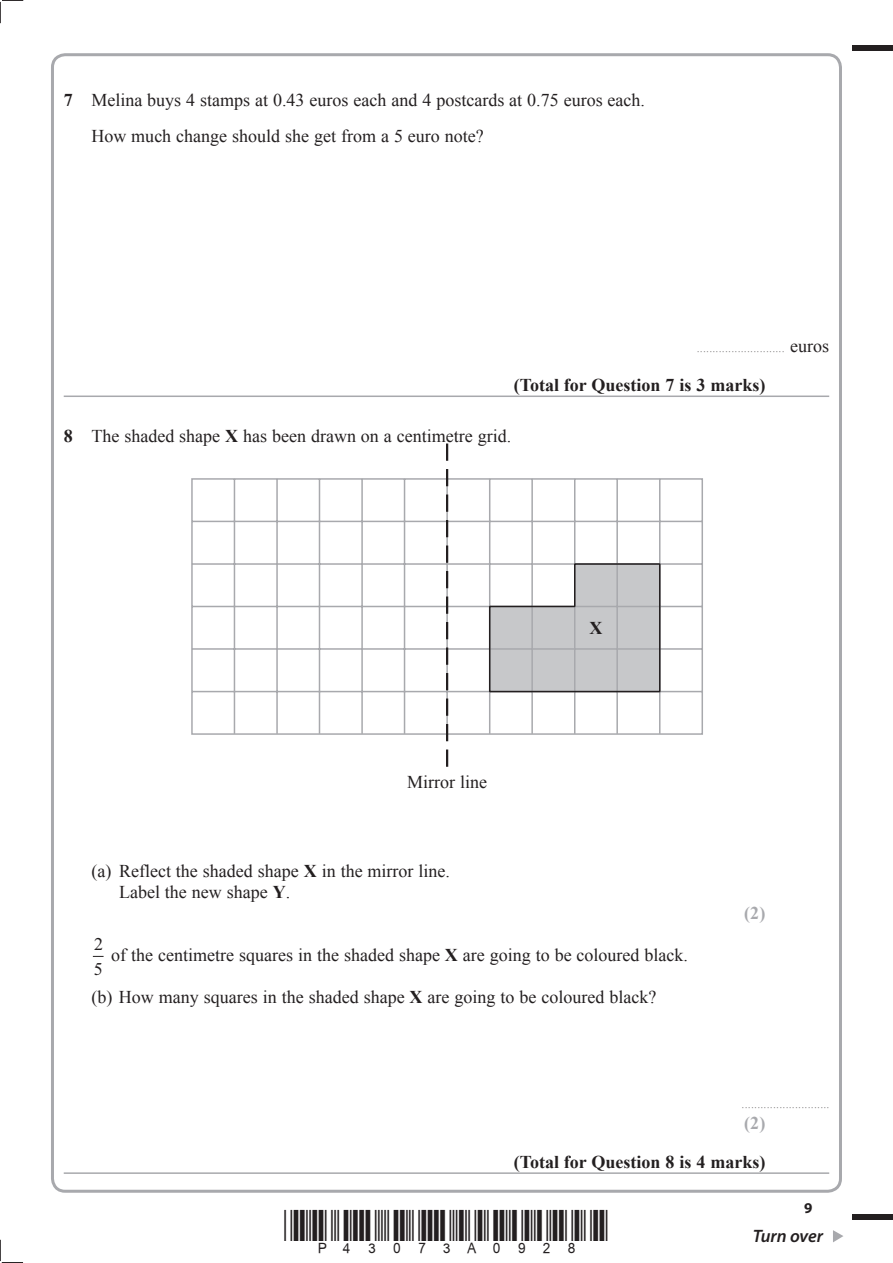
<style>
.page{position:relative;width:893px;height:1263px;background:#fff}
.page>*{position:absolute;margin:0;border:0;box-sizing:border-box;transform-origin:0 0}
.t1{font:18px/36px "Times New Roman";color:#231f20}
.t2{font:700 18px "Times New Roman";color:#231f20}
.t3{font:italic 600 18px "Myriad Pro";letter-spacing:-.005em;color:#231f20}
.t4{font:700 18px "Times New Roman";color:#a8a9ad}
.t5{font:700 15px "Myriad Pro";color:#231f20}
.t6{font:9px "Times New Roman";color:#231f20}
.s1{font-weight:700}
.s2{font-size:18px}
</style>
<div class="page">
<div style="left:853px;top:45px;width:40px;height:5px;background:#231f20"></div>
<div style="left:853px;top:1214px;width:40px;height:6px;background:#231f20"></div>
<svg style="left:833px;top:1230px;width:10px;height:12px"></svg>
<svg style="left:0;top:0;width:23px;height:23px"></svg>
<svg style="left:0;top:1240px;width:23px;height:23px"></svg>
<hr style="left:64px;top:396px;width:765px;height:1px;background:#a8a9ad">
<hr style="left:64px;top:1172px;width:765px;height:2px;background:#a8a9ad">
<svg style="left:191px;top:477px;width:512px;height:259px"></svg>
<svg style="left:446px;top:445px;width:2px;height:322px"></svg>
<svg style="left:488px;top:563px;width:173px;height:130px;background:#c7c8c9"></svg>
<p class="t1" style="left:91px;top:82px;width:555px;text-indent:-28px"><span class="s1">7</span> Melina buys 4 stamps at 0.43 euros each and 4 postcards at 0.75 euros each.<br>How much change should she get from a 5 euro note?</p>
<p class="t6" style="left:697px;top:344px;width:134px">............................ <span class="s2">euros</span></p>
<p class="t2" style="left:514px;top:375px;width:253px">(Total for Question 7 is 3 marks)</p>
<p class="t1" style="left:64px;top:418px;width:449px"><span class="s1">8</span> The shaded shape <span class="s1">X</span> has been drawn on a centimetre grid.</p>
<p class="t1" style="left:407px;top:764px;width:81px">Mirror line</p>
<p class="t1" style="left:119px;top:861px;width:333px;line-height:21px;text-indent:-28px">(a) Reflect the shaded shape <span class="s1">X</span> in the mirror line.<br>Label the new shape <span class="s1">Y</span>.</p>
<p class="t2" style="left:590px;top:618px;width:14px">X</p>
<p class="t1" style="left:94px;top:931px;width:11px;line-height:25.3px">2<br>5</p>
<p class="t1" style="left:111px;top:937px;width:578px">of the centimetre squares in the shaded shape <span class="s1">X</span> are going to be coloured black.</p>
<p class="t1" style="left:91px;top:979px;width:566px">(b) How many squares in the shaded shape <span class="s1">X</span> are going to be coloured black?</p>
<p class="t4" style="left:744px;top:903px;width:23px">(2)</p>
<p class="t6" style="left:742px;top:1100px;width:89px">............................</p>
<p class="t4" style="left:744px;top:1113px;width:23px">(2)</p>
<p class="t2" style="left:514px;top:1152px;width:253px">(Total for Question 8 is 4 marks)</p>
<p class="t5" style="left:804px;top:1199px;width:10px">9</p>
<p class="t3" style="left:753px;top:1226px;width:72px">Turn over</p>
</div>
